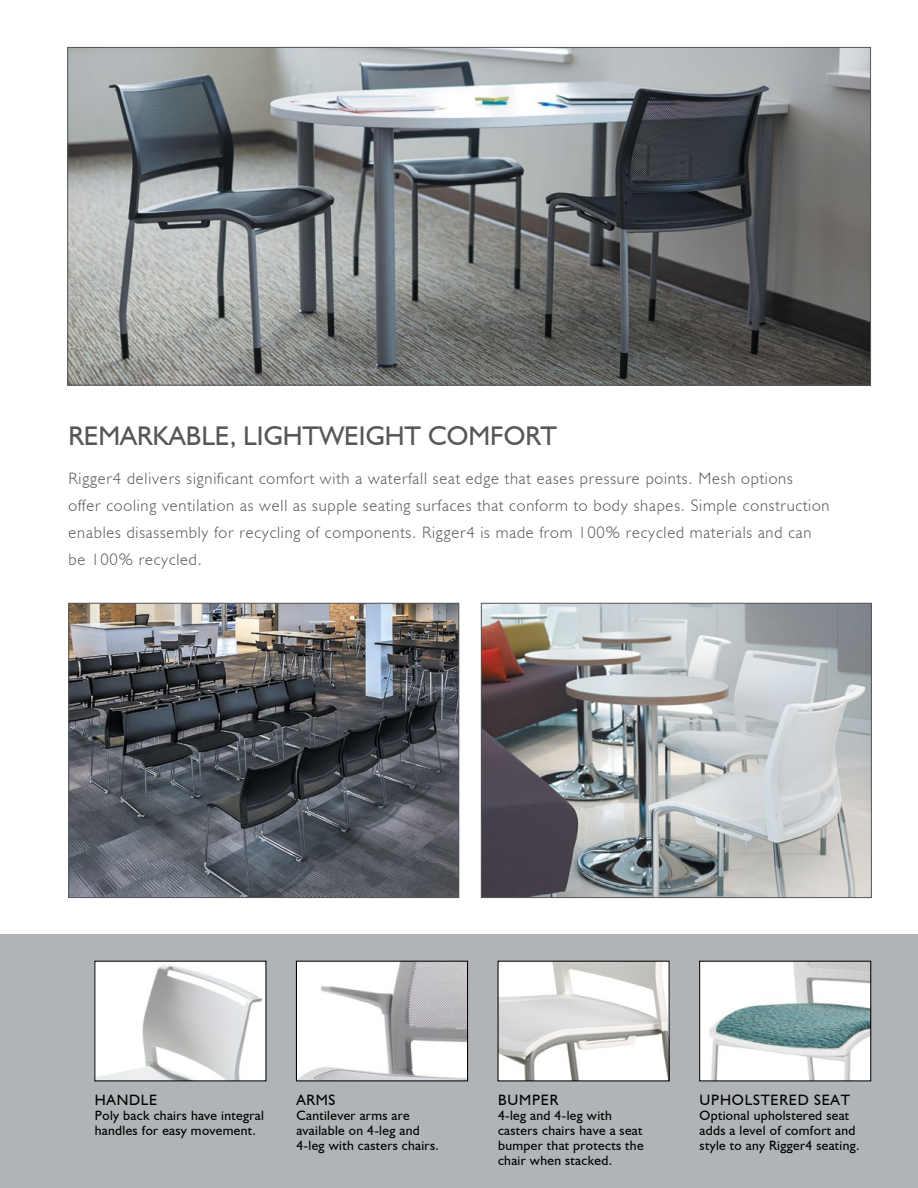
<style>
.page{position:relative;width:918px;height:1188px;background:#fff}
.page>*{position:absolute;margin:0;border:0;box-sizing:border-box;transform-origin:0 0}
.t1{font:27px "Humanist 521 BT";color:#55575a}
.t2{font:300 16.5px/27px "Humanist 521 BT";letter-spacing:.05em;color:#55575a}
.t3{font:15px "Humanist 521 BT";letter-spacing:.05em;color:#000}
.t4{font:13.5px/15px "Humanist 521 BT";letter-spacing:.025em;color:#000}
</style>
<div class="page">
<div style="left:0;top:934px;width:918px;height:254px;background:#b1b4b6"></div>
<img style="left:70px;top:49px;width:799px;height:334px">
<img style="left:71px;top:605px;width:386px;height:291px">
<div style="left:69px;top:603px;width:390px;height:295px;border:1px solid #55575a"></div>
<img style="left:483px;top:605px;width:387px;height:291px">
<div style="left:481px;top:603px;width:391px;height:295px;border:1px solid #55575a"></div>
<img style="left:500px;top:963px;width:168px;height:116px">
<img style="left:298px;top:963px;width:168px;height:116px">
<div style="left:296px;top:961px;width:172px;height:120px;border:1px solid #000"></div>
<img style="left:96px;top:963px;width:166px;height:116px">
<img style="left:701px;top:963px;width:168px;height:116px">
<div style="left:699px;top:961px;width:172px;height:120px;border:1px solid #000"></div>
<h1 class="t1" style="left:69px;top:419px;width:490px">REMARKABLE, LIGHTWEIGHT COMFORT</h1>
<p class="t2" style="left:69px;top:465px;width:763px">Rigger4 delivers significant comfort with a waterfall seat edge that eases pressure points. Mesh options<br>offer cooling ventilation as well as supple seating surfaces that conform to body shapes. Simple construction enables disassembly for recycling of components. Rigger4 is made from 100% recycled materials and can be 100% recycled.</p>
<p class="t3" style="left:95px;top:1091px;width:64px">HANDLE</p>
<p class="t4" style="left:95px;top:1108px;width:171px">Poly back chairs have integral handles for easy movement.</p>
<p class="t3" style="left:296px;top:1091px;width:41px">ARMS</p>
<p class="t4" style="left:296px;top:1108px;width:144px">Cantilever arms are available on 4-leg and<br>4-leg with casters chairs.</p>
<p class="t3" style="left:498px;top:1091px;width:62px">BUMPER</p>
<p class="t4" style="left:498px;top:1108px;width:147px">4-leg and 4-leg with casters chairs have a seat bumper that protects the chair when stacked.</p>
<p class="t3" style="left:700px;top:1091px;width:152px">UPHOLSTERED SEAT</p>
<p class="t4" style="left:700px;top:1108px;width:161px">Optional upholstered seat adds a level of comfort and style to any Rigger4 seating.</p>
</div>
